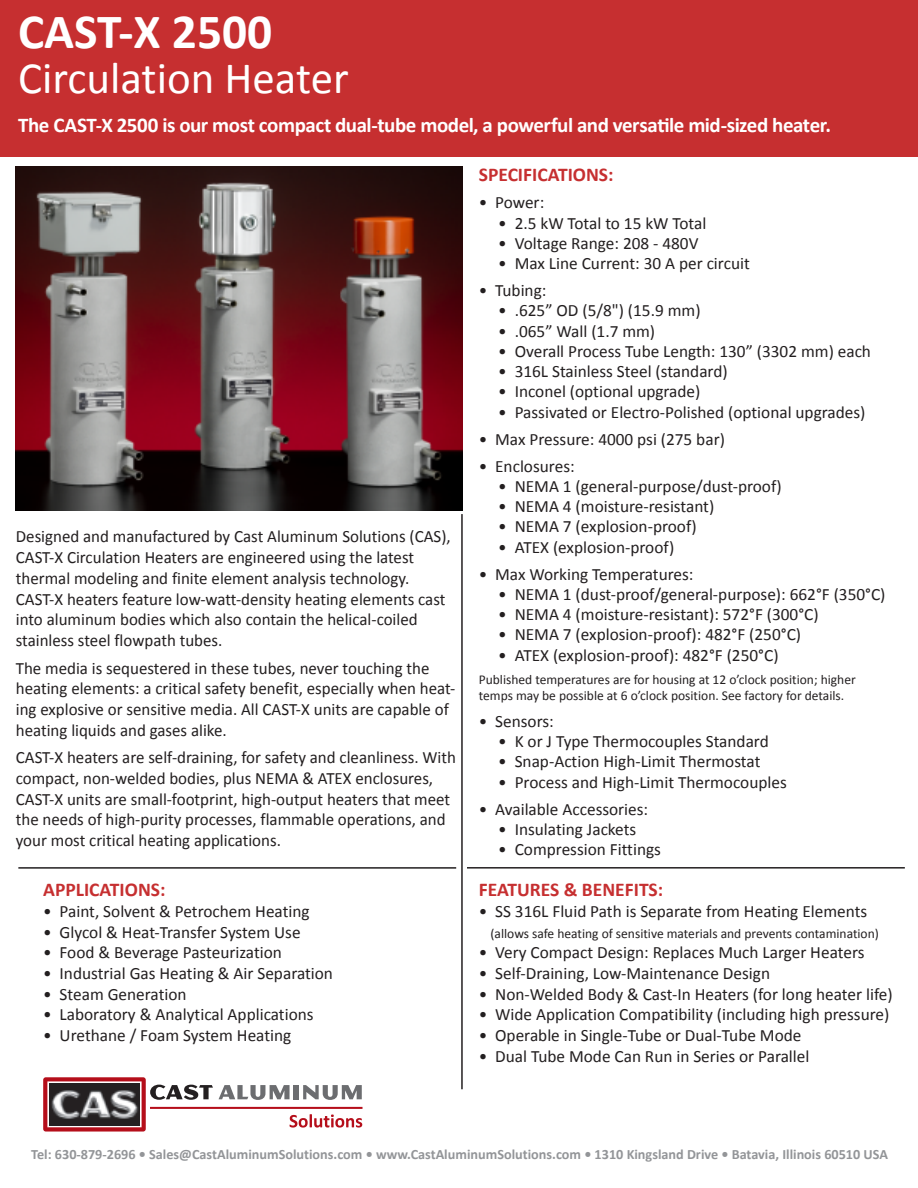
<style>
.page{position:relative;width:918px;height:1188px;background:#fff}
.page>*{position:absolute;margin:0;border:0;box-sizing:border-box;transform-origin:0 0}
.t1{font:700 49.5px "Calibri";color:#fff}
.t2{font:45px "Calibri";color:#fff}
.t3{font:700 21px "Calibri";letter-spacing:-.025em;color:#fff}
.t4{font:700 19.5px "Calibri";color:#c62f30}
.t5{font:17.25px/20.7px "Calibri";color:#231f20}
.t6{font:700 14.25px "Calibri";color:#939598}
.t7{font:13.5px/16.2px "Calibri";color:#231f20}
</style>
<div class="page">
<div style="left:0;top:0;width:918px;height:156px;background:#c62f30"></div>
<hr style="left:461px;top:514px;width:2px;height:575px;background:#231f20">
<hr style="left:467px;top:867px;width:438px;height:2px;background:#231f20">
<hr style="left:18px;top:867px;width:438px;height:2px;background:#231f20">
<hr style="left:150px;top:1107px;width:213px;height:2px;background:#b50e1a">
<svg style="left:150px;top:1085px;width:63px;height:15px"></svg>
<svg style="left:219px;top:1085px;width:71px;height:15px"></svg>
<div style="left:294px;top:1085px;width:5px;height:14px;background:#6c6d70"></div>
<svg style="left:303px;top:1085px;width:59px;height:15px"></svg>
<svg style="left:290px;top:1114px;width:72px;height:14px"></svg>
<div style="left:43px;top:1077px;width:103px;height:55px;background:#b50e1a;border-radius:3px"></div>
<div style="left:47px;top:1081px;width:95px;height:46px;border:2px solid #fff"></div>
<img style="left:49px;top:1083px;width:91px;height:43px">
<img style="left:16px;top:167px;width:447px;height:344px">
<h1 class="t1" style="left:18px;top:1px;width:256px">CAST-X 2500</h1>
<h2 class="t2" style="left:18px;top:50px;width:332px">Circulation Heater</h2>
<p class="t3" style="left:18px;top:112px;width:815px">The CAST-X 2500 is our most compact dual-tube model, a powerful and versatile mid-sized heater.</p>
<p class="t4" style="left:479px;top:163px;width:136px">SPECIFICATIONS:</p>
<p class="t5" style="left:479px;top:192px;width:67px">• Power:</p>
<p class="t5" style="left:498px;top:212px;width:210px">• 2.5 kW Total to 15 kW Total</p>
<p class="t5" style="left:498px;top:232px;width:202px">• Voltage Range: 208 - 480V</p>
<p class="t5" style="left:498px;top:252px;width:253px">• Max Line Current: 30 A per circuit</p>
<p class="t5" style="left:479px;top:279px;width:69px">• Tubing:</p>
<p class="t5" style="left:498px;top:300px;width:204px">• .625” OD (5/8") (15.9 mm)</p>
<p class="t5" style="left:498px;top:320px;width:158px">• .065” Wall (1.7 mm)</p>
<p class="t5" style="left:498px;top:340px;width:374px">• Overall Process Tube Length: 130” (3302 mm) each</p>
<p class="t5" style="left:498px;top:360px;width:231px">• 316L Stainless Steel (standard)</p>
<p class="t5" style="left:498px;top:381px;width:204px">• Inconel (optional upgrade)</p>
<p class="t5" style="left:498px;top:401px;width:369px">• Passivated or Electro-Polished (optional upgrades)</p>
<p class="t5" style="left:479px;top:428px;width:248px">• Max Pressure: 4000 psi (275 bar)</p>
<p class="t5" style="left:479px;top:455px;width:97px">• Enclosures:</p>
<p class="t5" style="left:498px;top:475px;width:285px">• NEMA 1 (general-purpose/dust-proof)</p>
<p class="t5" style="left:498px;top:495px;width:218px">• NEMA 4 (moisture-resistant)</p>
<p class="t5" style="left:498px;top:516px;width:200px">• NEMA 7 (explosion-proof)</p>
<p class="t5" style="left:498px;top:536px;width:177px">• ATEX (explosion-proof)</p>
<p class="t5" style="left:479px;top:563px;width:216px">• Max Working Temperatures:</p>
<p class="t5" style="left:498px;top:583px;width:389px">• NEMA 1 (dust-proof/general-purpose): 662°F (350°C)</p>
<p class="t5" style="left:498px;top:603px;width:322px">• NEMA 4 (moisture-resistant): 572°F (300°C)</p>
<p class="t5" style="left:498px;top:624px;width:304px">• NEMA 7 (explosion-proof): 482°F (250°C)</p>
<p class="t5" style="left:498px;top:644px;width:282px">• ATEX (explosion-proof): 482°F (250°C)</p>
<p class="t7" style="left:479px;top:670px;width:379px">Published temperatures are for housing at 12 o’clock position; higher temps may be possible at 6 o’clock position. See factory for details.</p>
<p class="t5" style="left:479px;top:710px;width:76px">• Sensors:</p>
<p class="t5" style="left:498px;top:730px;width:272px">• K or J Type Thermocouples Standard</p>
<p class="t5" style="left:498px;top:750px;width:264px">• Snap-Action High-Limit Thermostat</p>
<p class="t5" style="left:498px;top:771px;width:290px">• Process and High-Limit Thermocouples</p>
<p class="t5" style="left:479px;top:798px;width:171px">• Available Accessories:</p>
<p class="t5" style="left:498px;top:818px;width:140px">• Insulating Jackets</p>
<p class="t5" style="left:498px;top:838px;width:164px">• Compression Fittings</p>
<p class="t4" style="left:43px;top:877px;width:124px">APPLICATIONS:</p>
<p class="t5" style="left:43px;top:900px;width:268px">• Paint, Solvent &amp; Petrochem Heating</p>
<p class="t5" style="left:43px;top:921px;width:259px">• Glycol &amp; Heat-Transfer System Use</p>
<p class="t5" style="left:43px;top:941px;width:240px">• Food &amp; Beverage Pasteurization</p>
<p class="t5" style="left:43px;top:962px;width:291px">• Industrial Gas Heating &amp; Air Separation</p>
<p class="t5" style="left:43px;top:983px;width:145px">• Steam Generation</p>
<p class="t5" style="left:43px;top:1004px;width:272px">• Laboratory &amp; Analytical Applications</p>
<p class="t5" style="left:43px;top:1024px;width:250px">• Urethane / Foam System Heating</p>
<p class="t5" style="left:16px;top:525px;width:436px">Designed and manufactured by Cast Aluminum Solutions (CAS), CAST-X Circulation Heaters are engineered using the latest thermal modeling and finite element analysis technology.<br>CAST-X heaters feature low-watt-density heating elements cast into aluminum bodies which also contain the helical-coiled stainless steel flowpath tubes.</p>
<p class="t5" style="left:16px;top:657px;width:441px">The media is sequestered in these tubes, never touching the heating elements: a critical safety benefit, especially when heat&shy;ing explosive or sensitive media. All CAST-X units are capable of heating liquids and gases alike.</p>
<p class="t5" style="left:16px;top:746px;width:442px">CAST-X heaters are self-draining, for safety and cleanliness. With compact, non-welded bodies, plus NEMA &amp; ATEX enclosures, CAST-X units are small-footprint, high-output heaters that meet the needs of high-purity processes, flammable operations, and your most critical heating applications.</p>
<p class="t4" style="left:479px;top:877px;width:186px">FEATURES &amp; BENEFITS:</p>
<p class="t5" style="left:479px;top:900px;width:390px">• SS 316L Fluid Path is Separate from Heating Elements</p>
<p class="t7" style="left:491px;top:924px;width:390px">(allows safe heating of sensitive materials and prevents contamination)</p>
<p class="t5" style="left:479px;top:941px;width:387px">• Very Compact Design: Replaces Much Larger Heaters</p>
<p class="t5" style="left:479px;top:962px;width:293px">• Self-Draining, Low-Maintenance Design</p>
<p class="t5" style="left:479px;top:983px;width:415px">• Non-Welded Body &amp; Cast-In Heaters (for long heater life)</p>
<p class="t5" style="left:479px;top:1004px;width:412px">• Wide Application Compatibility (including high pressure)</p>
<p class="t5" style="left:479px;top:1024px;width:324px">• Operable in Single-Tube or Dual-Tube Mode</p>
<p class="t5" style="left:479px;top:1045px;width:332px">• Dual Tube Mode Can Run in Series or Parallel</p>
<p class="t6" style="left:31px;top:1145px;width:858px">Tel: 630-879-2696 • Sales@CastAluminumSolutions.com • www.CastAluminumSolutions.com • 1310 Kingsland Drive • Batavia, Illinois 60510 USA</p>
</div>
